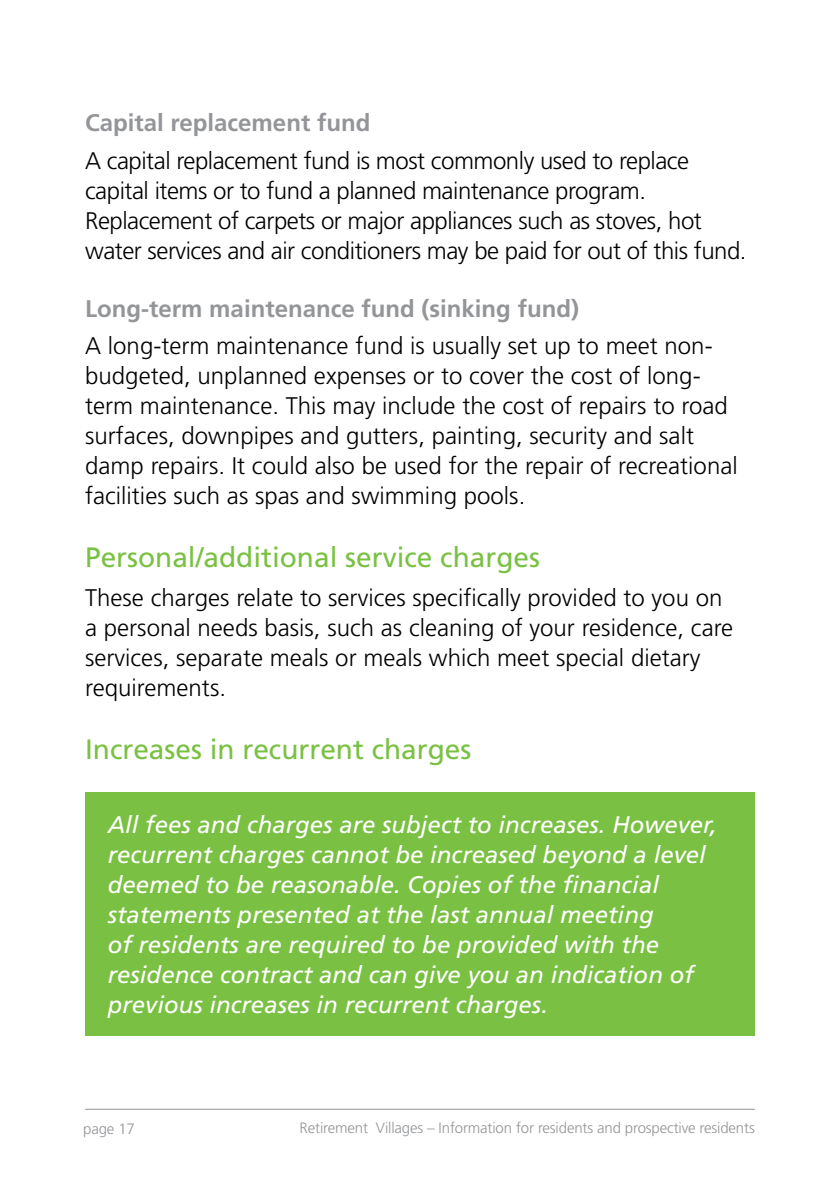
<style>
.page{position:relative;width:840px;height:1191px;background:#fff}
.page>*{position:absolute;margin:0;border:0;box-sizing:border-box;transform-origin:0 0}
.t1{font:28px "Frutiger";color:#7ac143}
.t2{font:300 24px/30px "Frutiger";color:#000}
.t3{font:italic 24px/30px "Frutiger";color:#fff}
.t4{font:300 24px/30px "Frutiger";letter-spacing:-.02em;color:#000}
.t5{font:700 24px "Frutiger";color:#939598}
.t6{font:300 15px "Frutiger";letter-spacing:-.01em;color:#939598}
</style>
<div class="page">
<hr style="left:85px;top:1108px;width:669px;height:1px;background:#939598">
<div style="left:85px;top:792px;width:669px;height:244px;background:#7ac143"></div>
<p class="t5" style="left:85px;top:109px;width:286px">Capital replacement fund</p>
<p class="t4" style="left:85px;top:146px;width:662px">A capital replacement fund is most commonly used to replace capital items or to fund a planned maintenance program.<br>Replacement of carpets or major appliances such as stoves, hot water services and air conditioners may be paid for out of this fund.</p>
<p class="t5" style="left:85px;top:294px;width:495px">Long-term maintenance fund (sinking fund)</p>
<p class="t2" style="left:85px;top:331px;width:653px">A long-term maintenance fund is usually set up to meet non&shy;budgeted, unplanned expenses or to cover the cost of long&shy;term maintenance. This may include the cost of repairs to road surfaces, downpipes and gutters, painting, security and salt damp repairs. It could also be used for the repair of recreational facilities such as spas and swimming pools.</p>
<p class="t1" style="left:85px;top:541px;width:456px">Personal/additional service charges</p>
<p class="t2" style="left:85px;top:583px;width:649px">These charges relate to services specifically provided to you on a personal needs basis, such as cleaning of your residence, care services, separate meals or meals which meet special dietary requirements.</p>
<p class="t1" style="left:85px;top:733px;width:387px">Increases in recurrent charges</p>
<p class="t3" style="left:108px;top:810px;width:610px">All fees and charges are subject to increases. However, recurrent charges cannot be increased beyond a level deemed to be reasonable. Copies of the financial statements presented at the last annual meeting<br>of residents are required to be provided with the residence contract and can give you an indication of previous increases in recurrent charges.</p>
<p class="t6" style="left:83px;top:1120px;width:53px">page 17</p>
<p class="t6" style="left:299px;top:1119px;width:456px">Retirement Villages – Information for residents and prospective residents</p>
</div>
